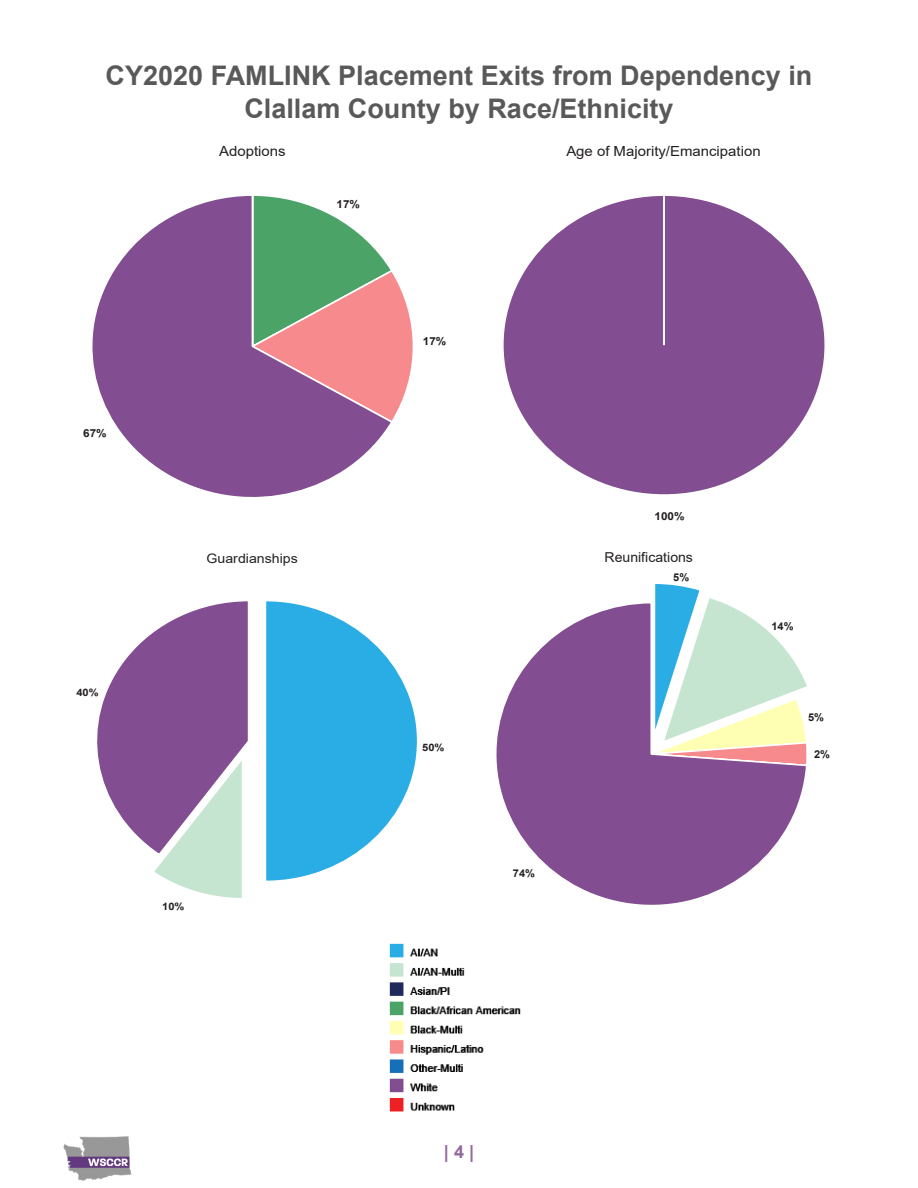
<style>
.page{position:relative;width:918px;height:1188px;background:#fff}
.page>*{position:absolute;margin:0;border:0;box-sizing:border-box;transform-origin:0 0}
.t1{font:700 27px "Arial";color:#595959}
.t2{font:700 18px "Arial";color:#93699e}
.t3{font:14.1px "Arial";color:#231f20;scale:1.06 1}
.t4{font:13.95px "Arial";color:#231f20;scale:1.08 1}
.t5{font:13.65px "Arial";color:#231f20}
.t6{font:13.05px "Arial";color:#231f20;scale:1.08 1}
.t7{font:700 11.1px "Arial";color:#231f20;scale:1.06 1}
.t8{font:700 10.95px "Arial";color:#231f20;scale:1.08 1}
.t9{font:700 10.8px "Arial";color:#231f20}
.t10{font:700 10.2px "Arial";color:#231f20;scale:1.08 1}
</style>
<div class="page">
<img style="left:63px;top:1136px;width:69px;height:45px">
<svg style="left:394px;top:276px;width:19px;height:141px"></svg>
<svg style="left:92px;top:195px;width:302px;height:302px"></svg>
<hr style="left:252px;top:195px;width:1px;height:151px;background:#fff">
<svg style="left:503px;top:196px;width:322px;height:299px"></svg>
<hr style="left:663px;top:195px;width:2px;height:150px;background:#fff">
<svg style="left:266px;top:601px;width:151px;height:280px"></svg>
<svg style="left:154px;top:857px;width:88px;height:41px"></svg>
<svg style="left:97px;top:601px;width:151px;height:256px"></svg>
<svg style="left:655px;top:584px;width:62px;height:17px"></svg>
<svg style="left:496px;top:601px;width:311px;height:304px"></svg>
<hr style="left:651px;top:603px;width:1px;height:151px;background:#fff">
<img style="left:389px;top:943px;width:132px;height:169px">
<p class="t1" style="left:106px;top:57px;width:708px">CY2020 FAMLINK Placement Exits from Dependency in</p>
<p class="t1" style="left:244px;top:89px;width:431px">Clallam County by Race/Ethnicity</p>
<p class="t3" style="left:219px;top:142px;width:64px">Adoptions</p>
<p class="t7" style="left:337px;top:196px;width:24px">17%</p>
<p class="t7" style="left:83px;top:425px;width:24px">67%</p>
<p class="t10" style="left:76px;top:685px;width:22px">40%</p>
<p class="t6" style="left:207px;top:549px;width:86px">Guardianships</p>
<p class="t10" style="left:162px;top:899px;width:22px">10%</p>
<p class="t7" style="left:423px;top:334px;width:24px">17%</p>
<p class="t10" style="left:422px;top:740px;width:22px">50%</p>
<p class="t4" style="left:566px;top:142px;width:182px">Age of Majority/Emancipation</p>
<p class="t8" style="left:654px;top:508px;width:29px">100%</p>
<p class="t5" style="left:605px;top:547px;width:90px">Reunifications</p>
<p class="t9" style="left:673px;top:570px;width:17px">5%</p>
<p class="t9" style="left:513px;top:865px;width:24px">74%</p>
<p class="t9" style="left:771px;top:618px;width:24px">14%</p>
<p class="t9" style="left:808px;top:710px;width:17px">5%</p>
<p class="t9" style="left:814px;top:747px;width:17px">2%</p>
<p class="t2" style="left:444px;top:1139px;width:32px">| 4 |</p>
</div>
